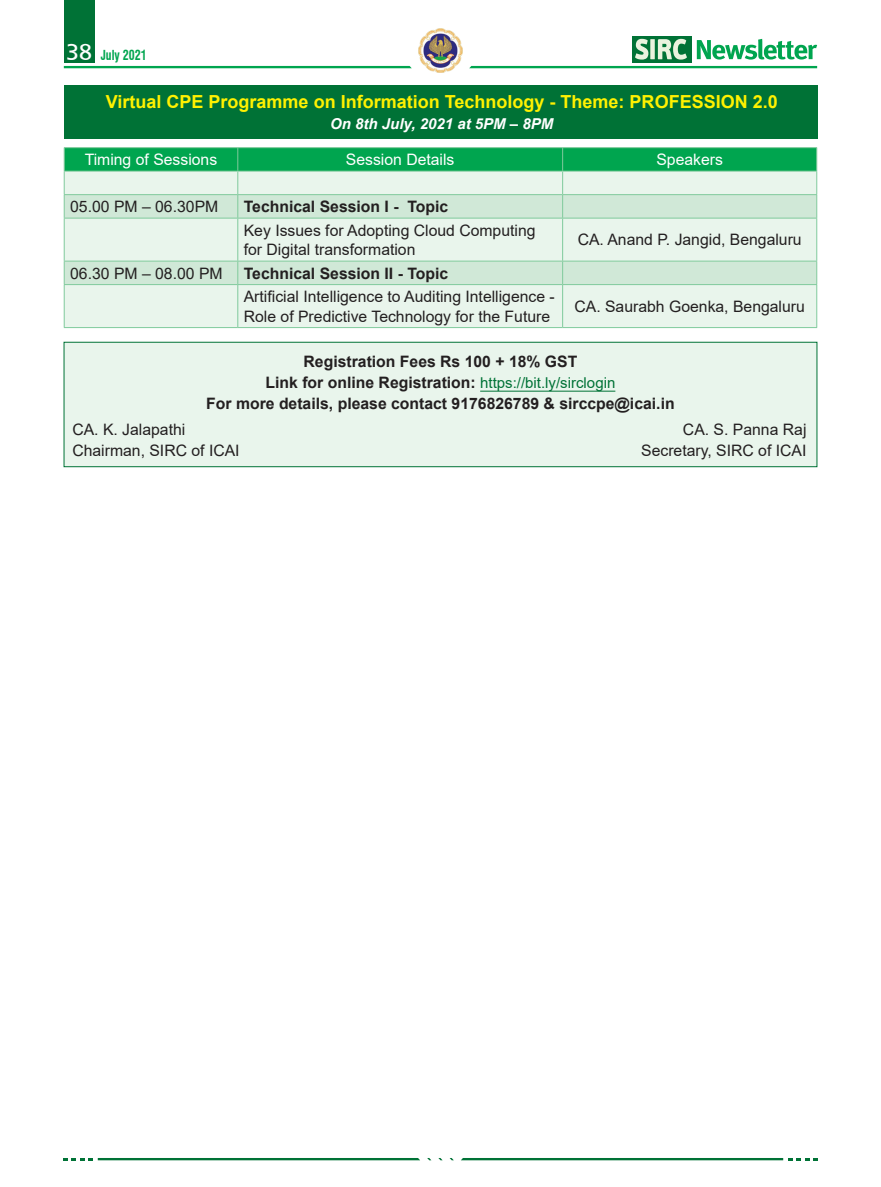
<style>
.page{position:relative;width:881px;height:1187px;background:#fff}
.page>*{position:absolute;margin:0;border:0;box-sizing:border-box;transform-origin:0 0}
.t1{font:700 18px "Arial";color:#fff101}
.Table_Text{font:15.75px/19.5px "Arial";color:#231f20}
.Table_Text-2{font:700 15.75px "Arial";color:#231f20}
.Table_Text-3{font:15.75px "Arial";color:#fff}
.t2{font:italic 700 15px "Arial";color:#fff}
.t3{font:700 condensed 13.5px "Swiss 721 BT";color:#00a54f;scale:.88 1}
.s1{font-family:"Frutiger";font-weight:400;font-stretch:normal;font-size:24px;color:#fff}
.s2{font-weight:400;font-size:15px;color:#007236}
</style>
<div class="page">
<img style="left:418px;top:28px;width:44px;height:44px">
<div style="left:632px;top:36px;width:59px;height:27px;background:#007236"></div>
<div style="left:64px;top:0;width:30px;height:63px;background:#007236"></div>
<svg style="left:635px;top:39px;width:51px;height:21px"></svg>
<svg style="left:696px;top:39px;width:120px;height:21px"></svg>
<svg style="left:469px;top:66px;width:347px;height:2px"></svg>
<svg style="left:64px;top:66px;width:347px;height:2px"></svg>
<svg style="left:98px;top:1158px;width:322px;height:2px"></svg>
<svg style="left:461px;top:1158px;width:321px;height:2px"></svg>
<svg style="left:64px;top:1158px;width:28px;height:2px"></svg>
<svg style="left:788px;top:1158px;width:28px;height:2px"></svg>
<div style="left:64px;top:342px;width:752px;height:125px;background:#e9f5ec;border:1px solid #007236"></div>
<div style="left:64px;top:85px;width:752px;height:54px;background:#007236"></div>
<div style="left:65px;top:285px;width:751px;height:42px;background:#e9f5ec"></div>
<svg style="left:65px;top:219px;width:751px;height:65px;background:#dff0e4"></svg>
<hr style="left:64px;top:147px;width:174px;height:1px;background:#80ca9c">
<hr style="left:238px;top:147px;width:324px;height:1px;background:#80ca9c">
<hr style="left:562px;top:147px;width:254px;height:1px;background:#80ca9c">
<svg style="left:64px;top:148px;width:753px;height:70px;background:#92d5af"></svg>
<hr style="left:64px;top:218px;width:174px;height:1px;background:#80ca9c">
<hr style="left:64px;top:218px;width:1px;height:43px;background:#80ca9c">
<hr style="left:238px;top:218px;width:324px;height:1px;background:#80ca9c">
<hr style="left:237px;top:218px;width:1px;height:43px;background:#80ca9c">
<hr style="left:562px;top:218px;width:254px;height:1px;background:#80ca9c">
<hr style="left:562px;top:218px;width:1px;height:43px;background:#80ca9c">
<hr style="left:816px;top:218px;width:1px;height:43px;background:#80ca9c">
<hr style="left:64px;top:261px;width:174px;height:1px;background:#80ca9c">
<svg style="left:64px;top:261px;width:1px;height:23px"></svg>
<hr style="left:238px;top:261px;width:324px;height:1px;background:#80ca9c">
<svg style="left:237px;top:261px;width:1px;height:23px"></svg>
<hr style="left:562px;top:261px;width:254px;height:1px;background:#80ca9c">
<svg style="left:562px;top:261px;width:1px;height:23px"></svg>
<svg style="left:816px;top:261px;width:1px;height:23px"></svg>
<hr style="left:64px;top:284px;width:174px;height:1px;background:#80ca9c">
<hr style="left:64px;top:285px;width:1px;height:42px;background:#80ca9c">
<hr style="left:238px;top:284px;width:324px;height:1px;background:#80ca9c">
<hr style="left:237px;top:285px;width:1px;height:42px;background:#80ca9c">
<hr style="left:562px;top:284px;width:254px;height:1px;background:#80ca9c">
<hr style="left:562px;top:285px;width:1px;height:42px;background:#80ca9c">
<hr style="left:816px;top:285px;width:1px;height:42px;background:#80ca9c">
<hr style="left:64px;top:327px;width:174px;height:1px;background:#80ca9c">
<hr style="left:238px;top:327px;width:324px;height:1px;background:#80ca9c">
<hr style="left:562px;top:327px;width:254px;height:1px;background:#80ca9c">
<hr style="left:480px;top:391px;width:135px;height:1px;background:#007236">
<p class="t3" style="left:66px;top:47px;width:93px"><span class="s1">38</span> July 2021</p>
<p class="t1" style="left:106px;top:89px;width:673px">Virtual CPE Programme on Information Technology - Theme: PROFESSION 2.0</p>
<p class="t2" style="left:330px;top:114px;width:224px">On 8th July, 2021 at 5PM – 8PM</p>
<p class="Table_Text-3" style="left:85px;top:149px;width:134px">Timing of Sessions</p>
<p class="Table_Text-3" style="left:346px;top:149px;width:110px">Session Details</p>
<p class="Table_Text-3" style="left:656px;top:149px;width:68px">Speakers</p>
<p class="Table_Text" style="left:70px;top:197px;width:149px">05.00 PM – 06.30PM</p>
<p class="Table_Text-2" style="left:244px;top:195px;width:206px">Technical Session I - Topic</p>
<p class="Table_Text" style="left:244px;top:220px;width:293px">Key Issues for Adopting Cloud Computing for Digital transformation</p>
<p class="Table_Text" style="left:577px;top:230px;width:225px">CA. Anand P. Jangid, Bengaluru</p>
<p class="Table_Text" style="left:70px;top:263px;width:154px">06.30 PM – 08.00 PM</p>
<p class="Table_Text-2" style="left:244px;top:262px;width:206px">Technical Session II - Topic</p>
<p class="Table_Text" style="left:244px;top:287px;width:312px">Artificial Intelligence to Auditing Intelligence -<br>Role of Predictive Technology for the Future</p>
<p class="Table_Text" style="left:574px;top:296px;width:232px">CA. Saurabh Goenka, Bengaluru</p>
<p class="Table_Text-2" style="left:303px;top:350px;width:275px">Registration Fees Rs 100 + 18% GST</p>
<p class="Table_Text-2" style="left:265px;top:371px;width:351px">Link for online Registration: <span class="s2">https://bit.ly/sirclogin</span></p>
<p class="Table_Text-2" style="left:206px;top:392px;width:469px">For more details, please contact 9176826789 &amp; sirccpe@icai.in</p>
<p class="Table_Text" style="left:72px;top:420px;width:114px">CA. K. Jalapathi</p>
<p class="Table_Text" style="left:72px;top:441px;width:169px">Chairman, SIRC of ICAI</p>
<p class="Table_Text" style="left:682px;top:420px;width:125px">CA. S. Panna Raj</p>
<p class="Table_Text" style="left:641px;top:441px;width:167px">Secretary, SIRC of ICAI</p>
</div>
